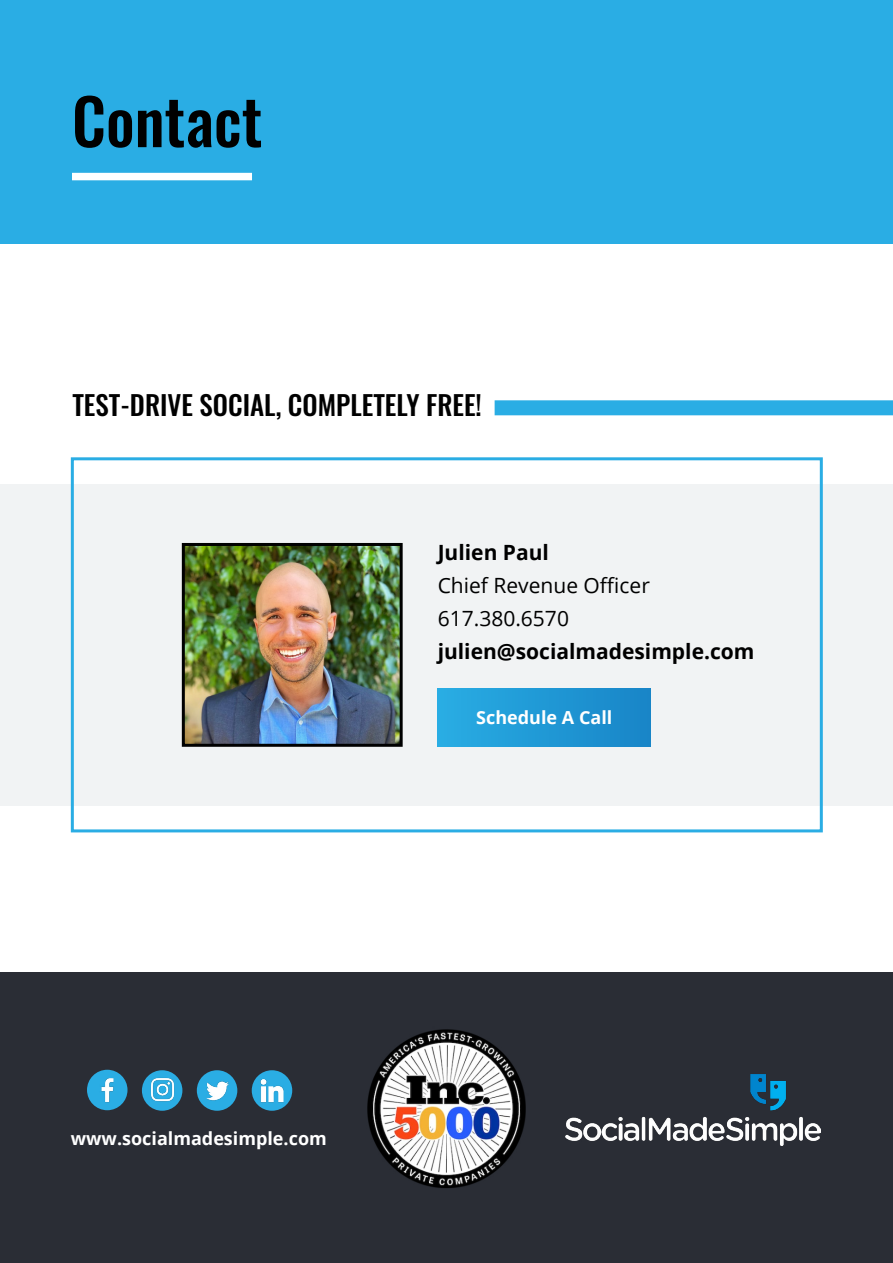
<style>
.page{position:relative;width:893px;height:1263px;background:#fff}
.page>*{position:absolute;margin:0;border:0;box-sizing:border-box;transform-origin:0 0}
.t1{font:500 63px "Oswald";color:#000}
.t2{font:500 27px "Oswald";color:#000}
.t3{font:700 21px "Open Sans";color:#000}
.t4{font:21px/33px "Open Sans";color:#000}
.t5{font:700 18px "Open Sans";color:#fff}
</style>
<div class="page">
<div style="left:0;top:972px;width:893px;height:291px;background:#2a2d35"></div>
<div style="left:0;top:0;width:893px;height:243px;background:#2aade4"></div>
<div style="left:0;top:484px;width:893px;height:321px;background:#f1f3f4"></div>
<img style="left:186px;top:547px;width:213px;height:196px">
<div style="left:182px;top:543px;width:221px;height:204px;border:3px solid #000"></div>
<div style="left:71px;top:457px;width:752px;height:375px;border:3px solid #2aade4"></div>
<div style="left:87px;top:1070px;width:41px;height:40px;background:#2aade4;border-radius:50%"></div>
<img style="left:101px;top:1078px;width:13px;height:25px">
<div style="left:142px;top:1070px;width:40px;height:41px;background:#2aade4;border-radius:50%"></div>
<img style="left:151px;top:1078px;width:24px;height:24px">
<div style="left:197px;top:1070px;width:40px;height:41px;background:#2aade4;border-radius:50%"></div>
<img style="left:206px;top:1081px;width:23px;height:20px">
<div style="left:252px;top:1070px;width:40px;height:41px;background:#2aade4;border-radius:50%"></div>
<img style="left:260px;top:1079px;width:24px;height:24px">
<div style="left:438px;top:688px;width:213px;height:58px;background:linear-gradient(to right,#29ade4,#1884c7)"></div>
<div style="left:502px;top:400px;width:391px;height:15px;background:#2aade4"></div>
<div style="left:76px;top:173px;width:172px;height:7px;background:#fff"></div>
<img style="left:367px;top:1029px;width:159px;height:159px">
<img style="left:565px;top:1075px;width:256px;height:70px">
<h1 class="t1" style="left:72px;top:89px;width:192px">Contact</h1>
<h2 class="t2" style="left:72px;top:391px;width:411px">TEST-DRIVE SOCIAL, COMPLETELY FREE!</h2>
<p class="t3" style="left:438px;top:537px;width:113px">Julien Paul</p>
<p class="t4" style="left:438px;top:568px;width:214px">Chief Revenue Officer<br>617.380.6570</p>
<p class="t3" style="left:438px;top:636px;width:318px">julien@socialmadesimple.com</p>
<p class="t5" style="left:476px;top:705px;width:138px">Schedule A Call</p>
<p class="t5" style="left:71px;top:1126px;width:257px">www.socialmadesimple.com</p>
</div>
